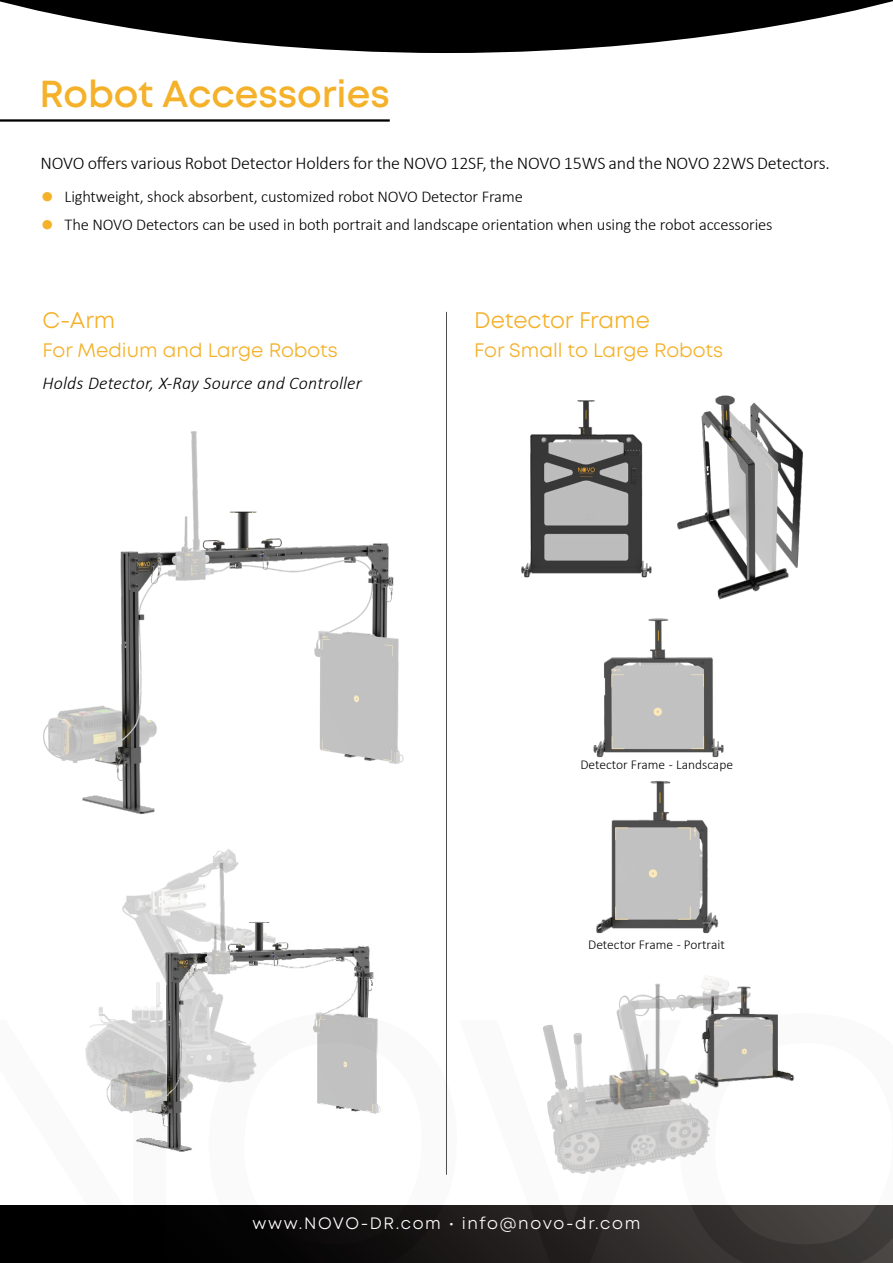
<style>
.page{position:relative;width:893px;height:1263px;background:#fff}
.page>*{position:absolute;margin:0;border:0;box-sizing:border-box;transform-origin:0 0}
.t1{font:600 37.5px "Mont";color:#f4b129}
.t2{font:22.5px "Mont";color:#f4b129}
.t3{font:19.5px "Mont";color:#f4b129}
.t4{font:300 18px "Calibri";letter-spacing:-.01em;color:#000}
.t5{font:italic 300 18px "Calibri";letter-spacing:.01em;color:#000}
.t6{font:300 16.5px "Calibri";letter-spacing:-.01em;color:#000}
.t7{font:16.5px "Mont";letter-spacing:.1em;color:#fff}
.t8{font:300 13.5px "Calibri";color:#000}
.s1{font-size:33px;color:#f4b129}
</style>
<div class="page">
<svg style="left:0;top:1205px;width:893px;height:58px;background:#1c1a19"></svg>
<svg style="left:0;top:0;width:893px;height:53px;fill:#000"></svg>
<hr style="left:0;top:119px;width:390px;height:3px;background:#000">
<img style="left:43px;top:431px;width:361px;height:383px">
<img style="left:677px;top:395px;width:126px;height:199px">
<img style="left:521px;top:400px;width:131px;height:178px">
<hr style="left:446px;top:312px;width:1px;height:863px;background:#4f4e4a">
<img style="left:85px;top:849px;width:296px;height:303px">
<img style="left:543px;top:976px;width:252px;height:198px">
<img style="left:596px;top:781px;width:123px;height:153px">
<img style="left:593px;top:583px;width:145px;height:175px">
<h1 class="t1" style="left:40px;top:69px;width:352px">Robot Accessories</h1>
<p class="t4" style="left:41px;top:152px;width:791px">NOVO offers various Robot Detector Holders for the NOVO 12SF, the NOVO 15WS and the NOVO 22WS Detectors.</p>
<p class="t6" style="left:39px;top:186px;width:485px"><span class="s1">•</span> Lightweight, shock absorbent, customized robot NOVO Detector Frame</p>
<p class="t6" style="left:39px;top:214px;width:735px"><span class="s1">•</span> The NOVO Detectors can be used in both portrait and landscape orientation when using the robot accessories</p>
<h2 class="t2" style="left:43px;top:306px;width:74px">C-Arm</h2>
<p class="t3" style="left:43px;top:337px;width:297px">For Medium and Large Robots</p>
<p class="t5" style="left:43px;top:372px;width:321px">Holds Detector, X-Ray Source and Controller</p>
<h2 class="t2" style="left:474px;top:306px;width:177px">Detector Frame</h2>
<p class="t3" style="left:474px;top:337px;width:250px">For Small to Large Robots</p>
<p class="t8" style="left:580px;top:756px;width:154px">Detector Frame - Landscape</p>
<p class="t8" style="left:588px;top:936px;width:138px">Detector Frame - Portrait</p>
<p class="t7" style="left:253px;top:1212px;width:389px">www.NOVO-DR.com • info@novo-dr.com</p>
</div>
